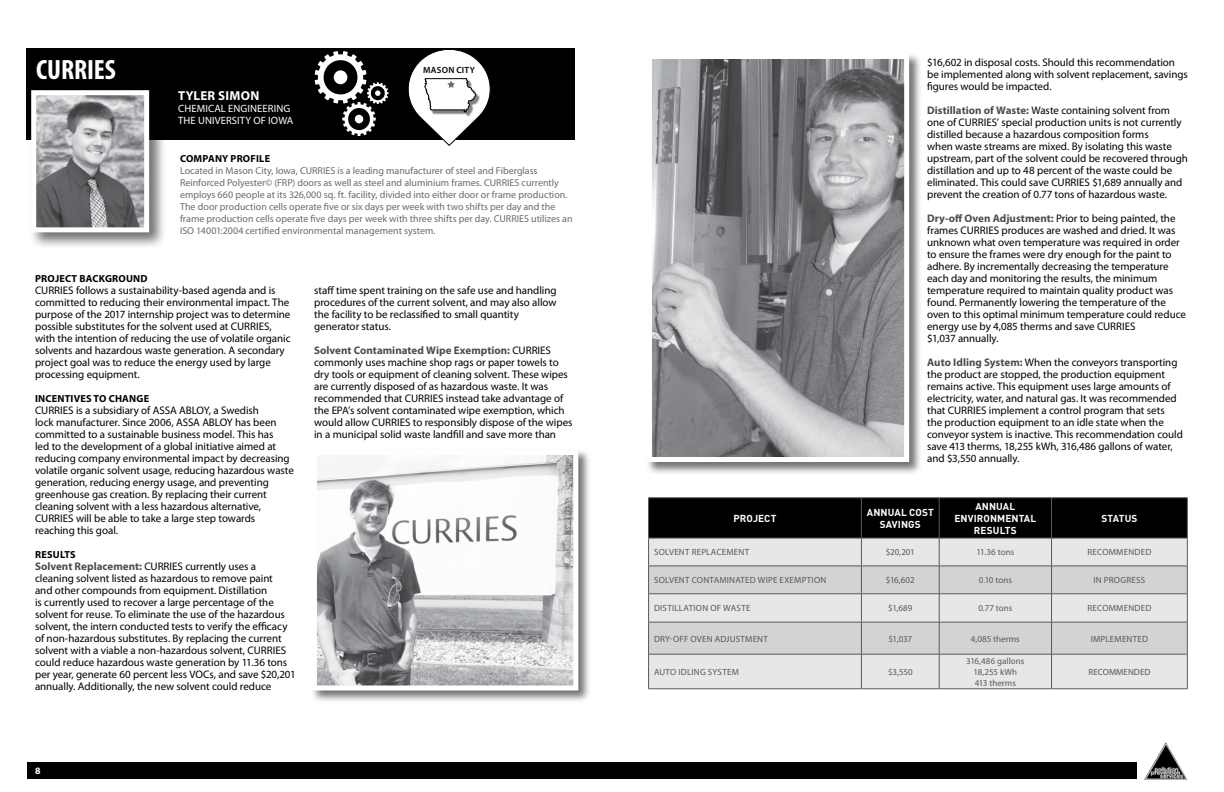
<style>
.page{position:relative;width:1224px;height:792px;background:#fff}
.page>*{position:absolute;margin:0;border:0;box-sizing:border-box;transform-origin:0 0}
.t1{font:700 condensed 28px "Myriad Pro";letter-spacing:-.005em;color:#fff}
.t2{font:700 13px "Myriad Pro";letter-spacing:.02em;color:#fff}
.t3{font:11px/12px "Myriad Pro";letter-spacing:-.005em;color:#000}
.t4{font:10.6px/12px "Myriad Pro";letter-spacing:.01em;color:#fff}
.t5{font:700 10.2px "Myriad Pro";letter-spacing:.02em;color:#000}
.t6{font:10px/12px "Myriad Pro";color:#696a6d}
.t7{font:700 10px/12px "DIN";letter-spacing:.01em;color:#fff;text-align:center}
.t8{font:700 9.8px "Myriad Pro";color:#fff}
.t9{font:9px/10.8px "Myriad Pro";letter-spacing:.015em;color:#58595b;text-align:center}
.t10{font:600 9px "Myriad Pro";letter-spacing:.03em;color:#000}
.s1{font-weight:700;color:#4d4d4f}
</style>
<div class="page">
<img style="left:1144px;top:742px;width:43px;height:38px">
<div style="left:27px;top:762px;width:1110px;height:17px;background:#000"></div>
<div style="left:27px;top:48px;width:548px;height:92px;background:#000"></div>
<svg style="left:408px;top:49px;width:83px;height:97px"></svg>
<svg style="left:315px;top:51px;width:74px;height:85px"></svg>
<div style="left:29px;top:88px;width:137px;height:162px;background:#000;opacity:.55"></div>
<img style="left:37px;top:96px;width:106px;height:130px">
<div style="left:31px;top:90px;width:118px;height:142px;border:5px solid #fff"></div>
<div style="left:310px;top:449px;width:281px;height:254px;background:#000;opacity:.55"></div>
<img style="left:318px;top:456px;width:254px;height:228px">
<div style="left:312px;top:450px;width:266px;height:240px;border:5px solid #fff"></div>
<div style="left:649px;top:655px;width:538px;height:34px;background:#e6e7e8"></div>
<div style="left:649px;top:623px;width:538px;height:31px;background:#d1d3d4"></div>
<hr style="left:861px;top:622px;width:1px;height:32px;background:#58595b">
<hr style="left:861px;top:654px;width:1px;height:35px;background:#58595b">
<hr style="left:939px;top:622px;width:1px;height:32px;background:#58595b">
<hr style="left:939px;top:654px;width:1px;height:35px;background:#58595b">
<hr style="left:1051px;top:622px;width:1px;height:32px;background:#58595b">
<hr style="left:1051px;top:654px;width:1px;height:35px;background:#58595b">
<hr style="left:648px;top:654px;width:1px;height:35px;background:#58595b">
<hr style="left:1187px;top:654px;width:1px;height:35px;background:#58595b">
<hr style="left:648px;top:689px;width:213px;height:1px;background:#58595b">
<hr style="left:861px;top:689px;width:78px;height:1px;background:#58595b">
<hr style="left:939px;top:689px;width:113px;height:1px;background:#58595b">
<hr style="left:1052px;top:689px;width:136px;height:1px;background:#58595b">
<hr style="left:648px;top:622px;width:1px;height:32px;background:#58595b">
<hr style="left:1187px;top:622px;width:1px;height:32px;background:#58595b">
<hr style="left:648px;top:654px;width:213px;height:1px;background:#58595b">
<hr style="left:861px;top:654px;width:78px;height:1px;background:#58595b">
<hr style="left:939px;top:654px;width:113px;height:1px;background:#58595b">
<hr style="left:1052px;top:654px;width:136px;height:1px;background:#58595b">
<svg style="left:648px;top:498px;width:540px;height:124px;background:#939495"></svg>
<hr style="left:648px;top:622px;width:213px;height:1px;background:#58595b">
<hr style="left:861px;top:622px;width:78px;height:1px;background:#58595b">
<hr style="left:939px;top:622px;width:113px;height:1px;background:#58595b">
<hr style="left:1052px;top:622px;width:136px;height:1px;background:#58595b">
<div style="left:646px;top:53px;width:276px;height:422px;background:#000;opacity:.55"></div>
<img style="left:653px;top:60px;width:250px;height:396px">
<div style="left:647px;top:54px;width:262px;height:408px;border:5px solid #fff"></div>
<h1 class="t1" style="left:36px;top:52px;width:81px">CURRIES</h1>
<p class="t2" style="left:178px;top:87px;width:83px">TYLER SIMON</p>
<p class="t4" style="left:178px;top:102px;width:117px">CHEMICAL ENGINEERING<br>THE UNIVERSITY OF IOWA</p>
<p class="t10" style="left:423px;top:65px;width:53px">MASON CITY</p>
<p class="t5" style="left:180px;top:152px;width:92px">COMPANY PROFILE</p>
<p class="t6" style="left:180px;top:164px;width:394px">Located in Mason City, Iowa, CURRIES is a leading manufacturer of steel and Fiberglass Reinforced Polyester© (FRP) doors as well as steel and aluminium frames. CURRIES currently employs 660 people at its 326,000 sq. ft. facility, divided into either door or frame production.<br>The door production cells operate five or six days per week with two shifts per day and the frame production cells operate five days per week with three shifts per day. CURRIES utilizes an ISO 14001:2004 certified environmental management system.</p>
<p class="t5" style="left:35px;top:272px;width:114px">PROJECT BACKGROUND</p>
<p class="t3" style="left:35px;top:284px;width:257px">CURRIES follows a sustainability-based agenda and is committed to reducing their environmental impact. The purpose of the 2017 internship project was to determine possible substitutes for the solvent used at CURRIES, with the intention of reducing the use of volatile organic solvents and hazardous waste generation. A secondary project goal was to reduce the energy used by large processing equipment.</p>
<p class="t5" style="left:35px;top:392px;width:116px">INCENTIVES TO CHANGE</p>
<p class="t3" style="left:35px;top:404px;width:260px">CURRIES is a subsidiary of ASSA ABLOY, a Swedish<br>lock manufacturer. Since 2006, ASSA ABLOY has been committed to a sustainable business model. This has<br>led to the development of a global initiative aimed at reducing company environmental impact by decreasing volatile organic solvent usage, reducing hazardous waste generation, reducing energy usage, and preventing greenhouse gas creation. By replacing their current cleaning solvent with a less hazardous alternative, CURRIES will be able to take a large step towards reaching this goal.</p>
<p class="t5" style="left:35px;top:548px;width:42px">RESULTS</p>
<p class="t3" style="left:35px;top:560px;width:262px"><span class="s1">Solvent Replacement:</span> CURRIES currently uses a cleaning solvent listed as hazardous to remove paint<br>and other compounds from equipment. Distillation<br>is currently used to recover a large percentage of the solvent for reuse. To eliminate the use of the hazardous solvent, the intern conducted tests to verify the efficacy of non-hazardous substitutes. By replacing the current solvent with a viable a non-hazardous solvent, CURRIES could reduce hazardous waste generation by 11.36 tons per year, generate 60 percent less VOCs, and save $20,201 annually. Additionally, the new solvent could reduce</p>
<p class="t3" style="left:314px;top:284px;width:244px">staff time spent training on the safe use and handling procedures of the current solvent, and may also allow the facility to be reclassified to small quantity generator status.</p>
<p class="t3" style="left:314px;top:344px;width:260px"><span class="s1">Solvent Contaminated Wipe Exemption:</span> CURRIES commonly uses machine shop rags or paper towels to dry tools or equipment of cleaning solvent. These wipes are currently disposed of as hazardous waste. It was recommended that CURRIES instead take advantage of the EPA’s solvent contaminated wipe exemption, which would allow CURRIES to responsibly dispose of the wipes in a municipal solid waste landfill and save more than</p>
<p class="t8" style="left:35px;top:764px;width:7px">8</p>
<p class="t3" style="left:927px;top:56px;width:262px">$16,602 in disposal costs. Should this recommendation be implemented along with solvent replacement, savings figures would be impacted.</p>
<p class="t3" style="left:927px;top:104px;width:262px"><span class="s1">Distillation of Waste:</span> Waste containing solvent from one of CURRIES’ special production units is not currently distilled because a hazardous composition forms<br>when waste streams are mixed. By isolating this waste upstream, part of the solvent could be recovered through distillation and up to 48 percent of the waste could be eliminated. This could save CURRIES $1,689 annually and prevent the creation of 0.77 tons of hazardous waste.</p>
<p class="t3" style="left:927px;top:212px;width:260px"><span class="s1">Dry-off Oven Adjustment:</span> Prior to being painted, the frames CURRIES produces are washed and dried. It was unknown what oven temperature was required in order to ensure the frames were dry enough for the paint to adhere. By incrementally decreasing the temperature each day and monitoring the results, the minimum temperature required to maintain quality product was found. Permanently lowering the temperature of the oven to this optimal minimum temperature could reduce energy use by 4,085 therms and save CURRIES<br>$1,037 annually.</p>
<p class="t3" style="left:927px;top:356px;width:257px"><span class="s1">Auto Idling System:</span> When the conveyors transporting the product are stopped, the production equipment remains active. This equipment uses large amounts of electricity, water, and natural gas. It was recommended that CURRIES implement a control program that sets<br>the production equipment to an idle state when the conveyor system is inactive. This recommendation could save 413 therms, 18,255 kWh, 316,486 gallons of water, and $3,550 annually.</p>
<p class="t7" style="left:734px;top:512px;width:44px">PROJECT</p>
<p class="t7" style="left:867px;top:506px;width:69px">ANNUAL COST<br>SAVINGS</p>
<p class="t7" style="left:954px;top:500px;width:83px">ANNUAL<br>ENVIRONMENTAL<br>RESULTS</p>
<p class="t7" style="left:1102px;top:512px;width:37px">STATUS</p>
<p class="t9" style="left:654px;top:547px;width:97px">SOLVENT REPLACEMENT</p>
<p class="t9" style="left:886px;top:547px;width:31px">$20,201</p>
<p class="t9" style="left:977px;top:547px;width:39px">11.36 tons</p>
<p class="t9" style="left:1088px;top:547px;width:65px">RECOMMENDED</p>
<p class="t9" style="left:654px;top:575px;width:174px">SOLVENT CONTAMINATED WIPE EXEMPTION</p>
<p class="t9" style="left:886px;top:575px;width:30px">$16,602</p>
<p class="t9" style="left:979px;top:575px;width:35px">0.10 tons</p>
<p class="t9" style="left:1094px;top:575px;width:53px">IN PROGRESS</p>
<p class="t9" style="left:654px;top:603px;width:98px">DISTILLATION OF WASTE</p>
<p class="t9" style="left:888px;top:603px;width:26px">$1,689</p>
<p class="t9" style="left:978px;top:603px;width:36px">0.77 tons</p>
<p class="t9" style="left:1088px;top:603px;width:65px">RECOMMENDED</p>
<p class="t9" style="left:654px;top:633px;width:115px">DRY-OFF OVEN ADJUSTMENT</p>
<p class="t9" style="left:888px;top:633px;width:25px">$1,037</p>
<p class="t9" style="left:971px;top:633px;width:51px">4,085 therms</p>
<p class="t9" style="left:1091px;top:633px;width:59px">IMPLEMENTED</p>
<p class="t9" style="left:654px;top:666px;width:86px">AUTO IDLING SYSTEM</p>
<p class="t9" style="left:888px;top:666px;width:26px">$3,550</p>
<p class="t9" style="left:966px;top:655px;width:60px">316,486 gallons<br>18,255 kWh<br>413 therms</p>
<p class="t9" style="left:1088px;top:666px;width:63px">RECOMMENDED</p>
</div>
